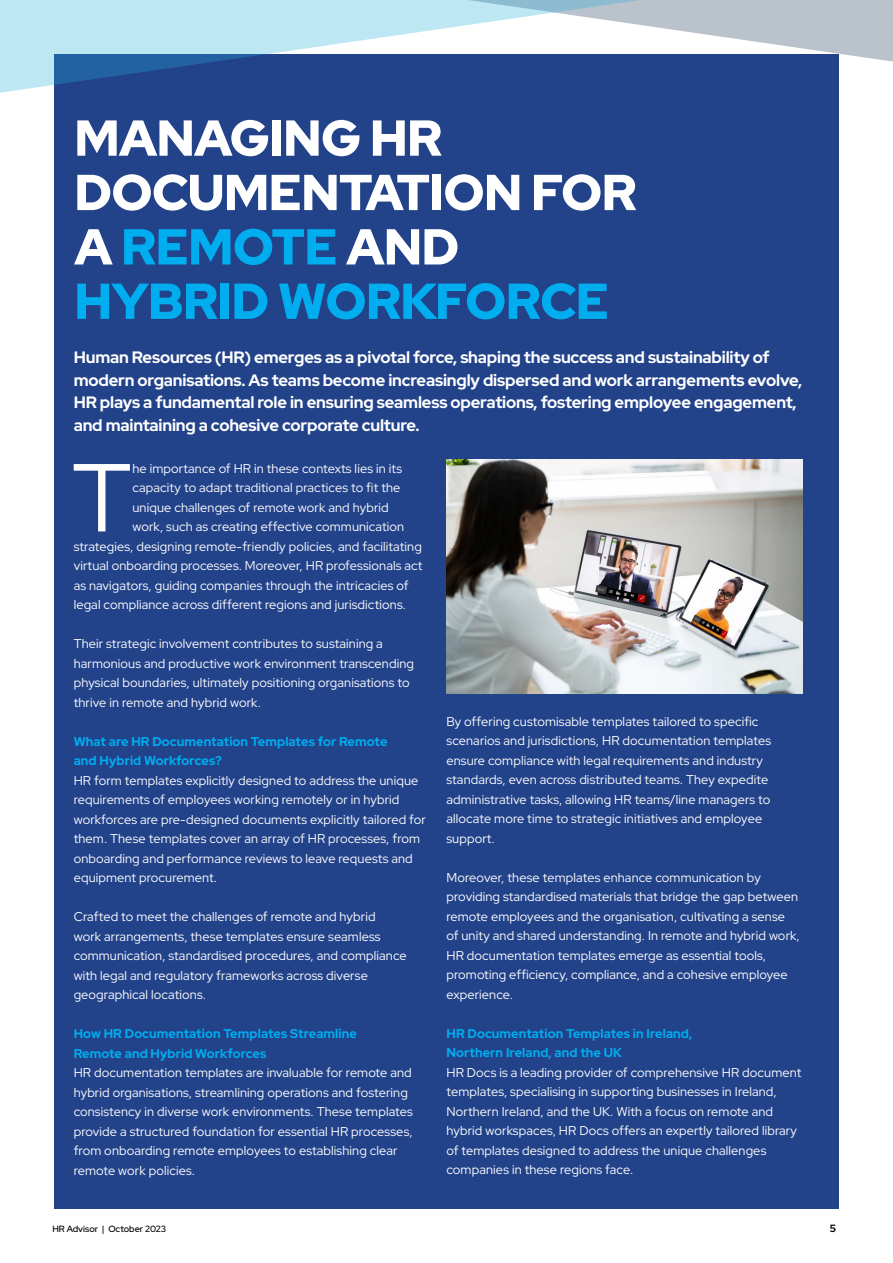
<style>
.page{position:relative;width:893px;height:1263px;background:#fff}
.page>*{position:absolute;margin:0;border:0;box-sizing:border-box;transform-origin:0 0}
.t1{font:96.3px "Red Hat Display";color:#fff}
.t2{font:900 50.4px/54.4px "Red Hat Display";letter-spacing:-.01em;color:#fff}
.t3{font:700 16.5px/22.5px "Red Hat Display";letter-spacing:-.01em;color:#fff}
.t4{font:12.75px/19.5px "Red Hat Display";letter-spacing:.01em;color:#fff}
.t5{font:800 12.75px/19.5px "Red Hat Display";letter-spacing:.01em;color:#00aeef}
.t6{font:700 10.5px "Red Hat Display";color:#000}
.t7{font:500 9px "Red Hat Display";color:#000}
.s1{color:#00aeef}
</style>
<div class="page">
<div style="left:54px;top:54px;width:785px;height:1155px;background:#22428a"></div>
<svg style="left:0;top:0;width:893px;height:93px"></svg>
<img style="left:446px;top:460px;width:356px;height:233px">
<h2 class="t2" style="left:74px;top:110px;width:564px">MANAGING HR<br>DOCUMENTATION FOR<br>A <span class="s1">REMOTE</span> AND<br><span class="s1">HYBRID WORKFORCE</span></h2>
<p class="t3" style="left:74px;top:346px;width:730px">Human Resources (HR) emerges as a pivotal force, shaping the success and sustainability of modern organisations. As teams become increasingly dispersed and work arrangements evolve, HR plays a fundamental role in ensuring seamless operations, fostering employee engagement, and maintaining a cohesive corporate culture.</p>
<h1 class="t1" style="left:72px;top:435px;width:61px">T</h1>
<p class="t4" style="left:132px;top:458px;width:271px">he importance of HR in these contexts lies in its</p>
<p class="t4" style="left:132px;top:478px;width:269px">capacity to adapt traditional practices to fit the</p>
<p class="t4" style="left:132px;top:497px;width:258px">unique challenges of remote work and hybrid</p>
<p class="t4" style="left:132px;top:517px;width:273px">work, such as creating effective communication</p>
<p class="t4" style="left:74px;top:536px;width:350px">strategies, designing remote-friendly policies, and facilitating</p>
<p class="t4" style="left:74px;top:556px;width:350px">virtual onboarding processes. Moreover, HR professionals act</p>
<p class="t4" style="left:74px;top:575px;width:336px">as navigators, guiding companies through the intricacies of</p>
<p class="t4" style="left:74px;top:595px;width:334px">legal compliance across different regions and jurisdictions.</p>
<p class="t4" style="left:74px;top:634px;width:342px">Their strategic involvement contributes to sustaining a harmonious and productive work environment transcending physical boundaries, ultimately positioning organisations to thrive in remote and hybrid work.</p>
<p class="t5" style="left:74px;top:731px;width:315px">What are HR Documentation Templates for Remote and Hybrid Workforces?</p>
<p class="t4" style="left:74px;top:770px;width:354px">HR form templates explicitly designed to address the unique requirements of employees working remotely or in hybrid workforces are pre-designed documents explicitly tailored for them. These templates cover an array of HR processes, from onboarding and performance reviews to leave requests and equipment procurement.</p>
<p class="t4" style="left:74px;top:907px;width:335px">Crafted to meet the challenges of remote and hybrid<br>work arrangements, these templates ensure seamless communication, standardised procedures, and compliance with legal and regulatory frameworks across diverse geographical locations.</p>
<p class="t5" style="left:74px;top:1024px;width:285px">How HR Documentation Templates Streamline<br>Remote and Hybrid Workforces</p>
<p class="t4" style="left:74px;top:1063px;width:341px">HR documentation templates are invaluable for remote and hybrid organisations, streamlining operations and fostering consistency in diverse work environments. These templates provide a structured foundation for essential HR processes, from onboarding remote employees to establishing clear remote work policies.</p>
<p class="t4" style="left:446px;top:711px;width:326px">By offering customisable templates tailored to specific scenarios and jurisdictions, HR documentation templates ensure compliance with legal requirements and industry standards, even across distributed teams. They expedite administrative tasks, allowing HR teams/line managers to allocate more time to strategic initiatives and employee support.</p>
<p class="t4" style="left:446px;top:867px;width:355px">Moreover, these templates enhance communication by providing standardised materials that bridge the gap between remote employees and the organisation, cultivating a sense of unity and shared understanding. In remote and hybrid work, HR documentation templates emerge as essential tools, promoting efficiency, compliance, and a cohesive employee experience.</p>
<p class="t5" style="left:446px;top:1023px;width:247px">HR Documentation Templates in Ireland,<br>Northern Ireland, and the UK</p>
<p class="t4" style="left:446px;top:1062px;width:356px">HR Docs is a leading provider of comprehensive HR document templates, specialising in supporting businesses in Ireland, Northern Ireland, and the UK. With a focus on remote and hybrid workspaces, HR Docs offers an expertly tailored library of templates designed to address the unique challenges companies in these regions face.</p>
<p class="t7" style="left:52px;top:1223px;width:115px">HR Advisor | October 2023</p>
<p class="t6" style="left:830px;top:1222px;width:8px">5</p>
</div>
